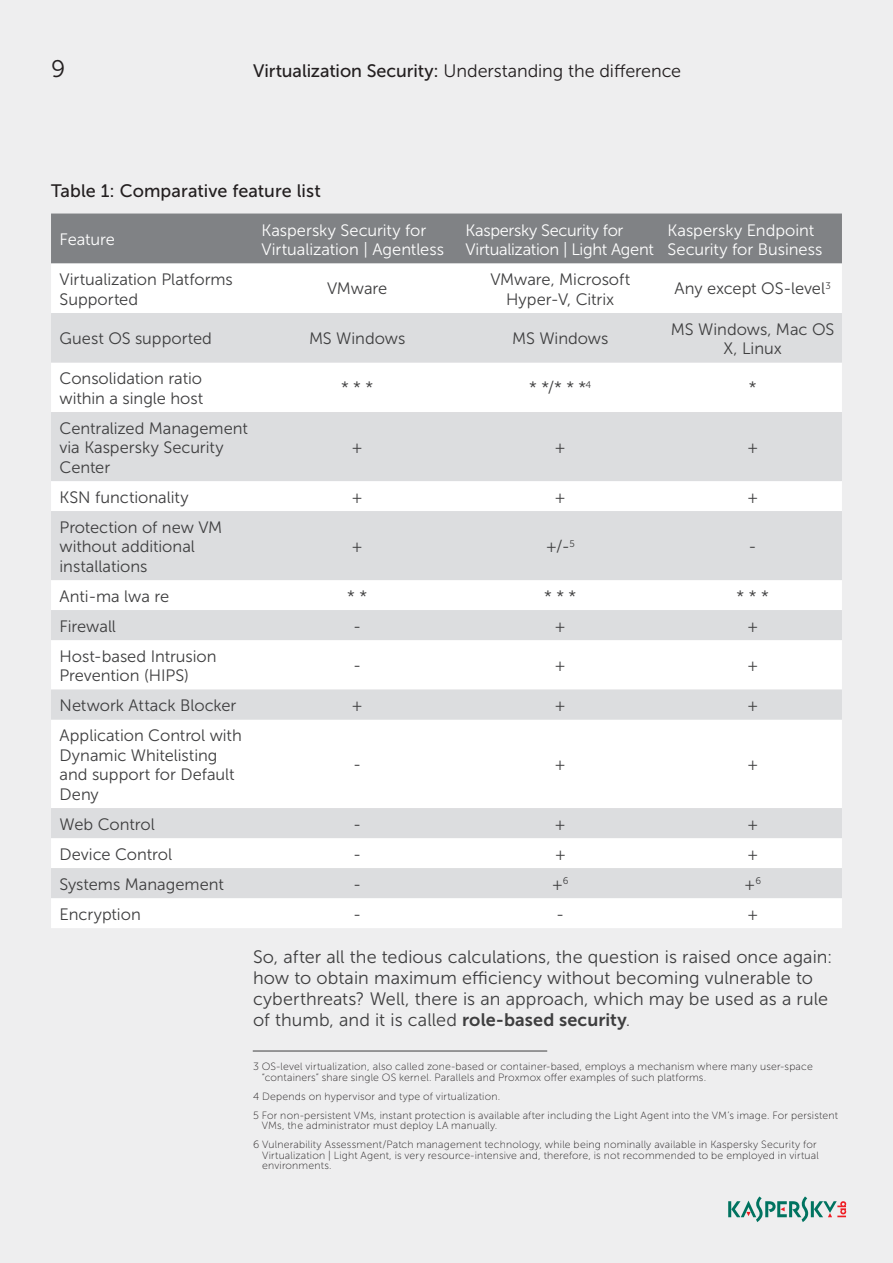
<style>
.page{position:relative;width:893px;height:1263px;background:#eeeeef}
.page>*{position:absolute;margin:0;border:0;box-sizing:border-box;transform-origin:0 0}
.t1{font:24px "Museo Sans 300";color:#231f20}
.Body{font:18px/21px "Museo Sans 300";letter-spacing:.005em;color:#3e3e3f}
.t2{font:18px "Museo Sans 300";letter-spacing:-.005em;color:#231f20}
.Table{font:18px "Museo Sans 500";letter-spacing:.005em;color:#231f20}
.Cell{font:16.5px/19.5px "Museo Sans 300";letter-spacing:-.005em;color:#3e3e3f}
.t3{font:16.5px/19.5px "Museo Sans 300";letter-spacing:-.01em;color:#fff}
.t4{font:10.5px/10.5px "Museo Sans 100";letter-spacing:.02em;color:#231f20}
.s1{font-family:"Museo Sans 500"}
.s2{font-family:"Museo Sans 700"}
</style>
<div class="page">
<svg style="left:728px;top:1196px;width:118px;height:26px"></svg>
<div style="left:51px;top:214px;width:791px;height:50px;background:#808285"></div>
<div style="left:51px;top:264px;width:791px;height:664px;background:#fff"></div>
<svg style="left:51px;top:313px;width:791px;height:585px;background:#ecedee"></svg>
<hr style="left:253px;top:1051px;width:294px;height:1px;background:#3e3e3f">
<h1 class="t1" style="left:51px;top:55px;width:16px">9</h1>
<h2 class="t2" style="left:253px;top:61px;width:430px"><span class="s1">Virtualization Security:</span> Understanding the difference</h2>
<p class="Table" style="left:51px;top:180px;width:271px">Table 1: Comparative feature list</p>
<p class="t3" style="left:60px;top:229px;width:57px">Feature</p>
<p class="t3" style="left:262px;top:220px;width:184px">Kaspersky Security for<br>Virtualization | Agentless</p>
<p class="t3" style="left:466px;top:220px;width:190px">Kaspersky Security for<br>Virtualization | Light Agent</p>
<p class="t3" style="left:668px;top:220px;width:156px">Kaspersky Endpoint<br>Security for Business</p>
<p class="Cell" style="left:60px;top:270px;width:175px">Virtualization Platforms<br>Supported</p>
<p class="Cell" style="left:327px;top:279px;width:62px">VMware</p>
<p class="Cell" style="left:490px;top:270px;width:141px;text-align:center">VMware, Microsoft<br>Hyper-V, Citrix</p>
<p class="Cell" style="left:675px;top:279px;width:158px">Any except OS‑ level<sup>3</sup></p>
<p class="Cell" style="left:60px;top:328px;width:154px">Guest OS supported</p>
<p class="Cell" style="left:309px;top:328px;width:98px">MS Windows</p>
<p class="Cell" style="left:512px;top:328px;width:98px">MS Windows</p>
<p class="Cell" style="left:671px;top:319px;width:165px;text-align:center">MS Windows, Mac OS<br>X, Linux</p>
<p class="Cell" style="left:60px;top:369px;width:145px">Consolidation ratio within a single host</p>
<p class="Cell" style="left:341px;top:378px;width:34px">* * *</p>
<p class="Cell" style="left:529px;top:378px;width:64px">* */* * *<sup>4</sup></p>
<p class="Cell" style="left:749px;top:378px;width:9px">*</p>
<p class="Cell" style="left:60px;top:418px;width:190px">Centralized Management via Kaspersky Security<br>Center</p>
<p class="Cell" style="left:351px;top:438px;width:13px">+</p>
<p class="Cell" style="left:555px;top:438px;width:13px">+</p>
<p class="Cell" style="left:747px;top:438px;width:13px">+</p>
<p class="Cell" style="left:60px;top:487px;width:131px">KSN functionality</p>
<p class="Cell" style="left:352px;top:487px;width:13px">+</p>
<p class="Cell" style="left:555px;top:487px;width:13px">+</p>
<p class="Cell" style="left:747px;top:487px;width:13px">+</p>
<p class="Cell" style="left:60px;top:517px;width:164px">Protection of new VM without additional installations</p>
<p class="Cell" style="left:352px;top:537px;width:13px">+</p>
<p class="Cell" style="left:546px;top:537px;width:31px">+/-<sup>5</sup></p>
<p class="Cell" style="left:749px;top:537px;width:10px">-</p>
<p class="Cell" style="left:60px;top:586px;width:111px">Anti-ma lwa re</p>
<p class="Cell" style="left:347px;top:586px;width:21px">* *</p>
<p class="Cell" style="left:544px;top:586px;width:34px">* * *</p>
<p class="Cell" style="left:737px;top:586px;width:34px">* * *</p>
<p class="Cell" style="left:60px;top:616px;width:58px">Firewall</p>
<p class="Cell" style="left:353px;top:616px;width:10px">-</p>
<p class="Cell" style="left:555px;top:616px;width:13px">+</p>
<p class="Cell" style="left:747px;top:616px;width:13px">+</p>
<p class="Cell" style="left:60px;top:646px;width:159px">Host-based Intrusion<br>Prevention (HIPS)</p>
<p class="Cell" style="left:353px;top:655px;width:10px">-</p>
<p class="Cell" style="left:555px;top:655px;width:13px">+</p>
<p class="Cell" style="left:747px;top:655px;width:13px">+</p>
<p class="Cell" style="left:60px;top:696px;width:178px">Network Attack Blocker</p>
<p class="Cell" style="left:352px;top:696px;width:13px">+</p>
<p class="Cell" style="left:555px;top:696px;width:13px">+</p>
<p class="Cell" style="left:747px;top:696px;width:13px">+</p>
<p class="Cell" style="left:60px;top:726px;width:184px">Application Control with<br>Dynamic Whitelisting and support for Default<br>Deny</p>
<p class="Cell" style="left:353px;top:754px;width:10px">-</p>
<p class="Cell" style="left:555px;top:754px;width:13px">+</p>
<p class="Cell" style="left:747px;top:754px;width:13px">+</p>
<p class="Cell" style="left:60px;top:814px;width:97px">Web Control</p>
<p class="Cell" style="left:353px;top:814px;width:10px">-</p>
<p class="Cell" style="left:555px;top:814px;width:13px">+</p>
<p class="Cell" style="left:747px;top:814px;width:13px">+</p>
<p class="Cell" style="left:60px;top:844px;width:114px">Device Control</p>
<p class="Cell" style="left:353px;top:844px;width:10px">-</p>
<p class="Cell" style="left:555px;top:844px;width:13px">+</p>
<p class="Cell" style="left:747px;top:844px;width:13px">+</p>
<p class="Cell" style="left:60px;top:874px;width:166px">Systems Management</p>
<p class="Cell" style="left:353px;top:874px;width:10px">-</p>
<p class="Cell" style="left:552px;top:874px;width:18px">+<sup>6</sup></p>
<p class="Cell" style="left:744px;top:874px;width:18px">+<sup>6</sup></p>
<p class="Cell" style="left:60px;top:904px;width:83px">Encryption</p>
<p class="Cell" style="left:353px;top:904px;width:10px">-</p>
<p class="Cell" style="left:556px;top:904px;width:10px">-</p>
<p class="Cell" style="left:747px;top:904px;width:13px">+</p>
<p class="Body" style="left:253px;top:946px;width:581px">So, after all the tedious calculations, the question is raised once again: how to obtain maximum efficiency without becoming vulnerable to cyberthreats? Well, there is an approach, which may be used as a rule of thumb, and it is called <span class="s2">role-based security</span>.</p>
<p class="t4" style="left:262px;top:1062px;width:553px;text-indent:-9px">3 OS-level virtualization, also called zone-based or container-based, employs a mechanism where many user-space “containers” share single OS kernel. Parallels and Proxmox offer examples of such platforms.</p>
<p class="t4" style="left:253px;top:1091px;width:249px">4 Depends on hypervisor and type of virtualization.</p>
<p class="t4" style="left:262px;top:1110px;width:578px;text-indent:-9px">5 For non-persistent VMs, instant protection is available after including the Light Agent into the VM’s image. For persistent<br>VMs, the administrator must deploy LA manually.</p>
<p class="t4" style="left:262px;top:1140px;width:558px;text-indent:-9px">6 Vulnerability Assessment/Patch management technology, while being nominally available in Kaspersky Security for<br>Virtualization | Light Agent, is very resource-intensive and, therefore, is not recommended to be employed in virtual environments.</p>
</div>
